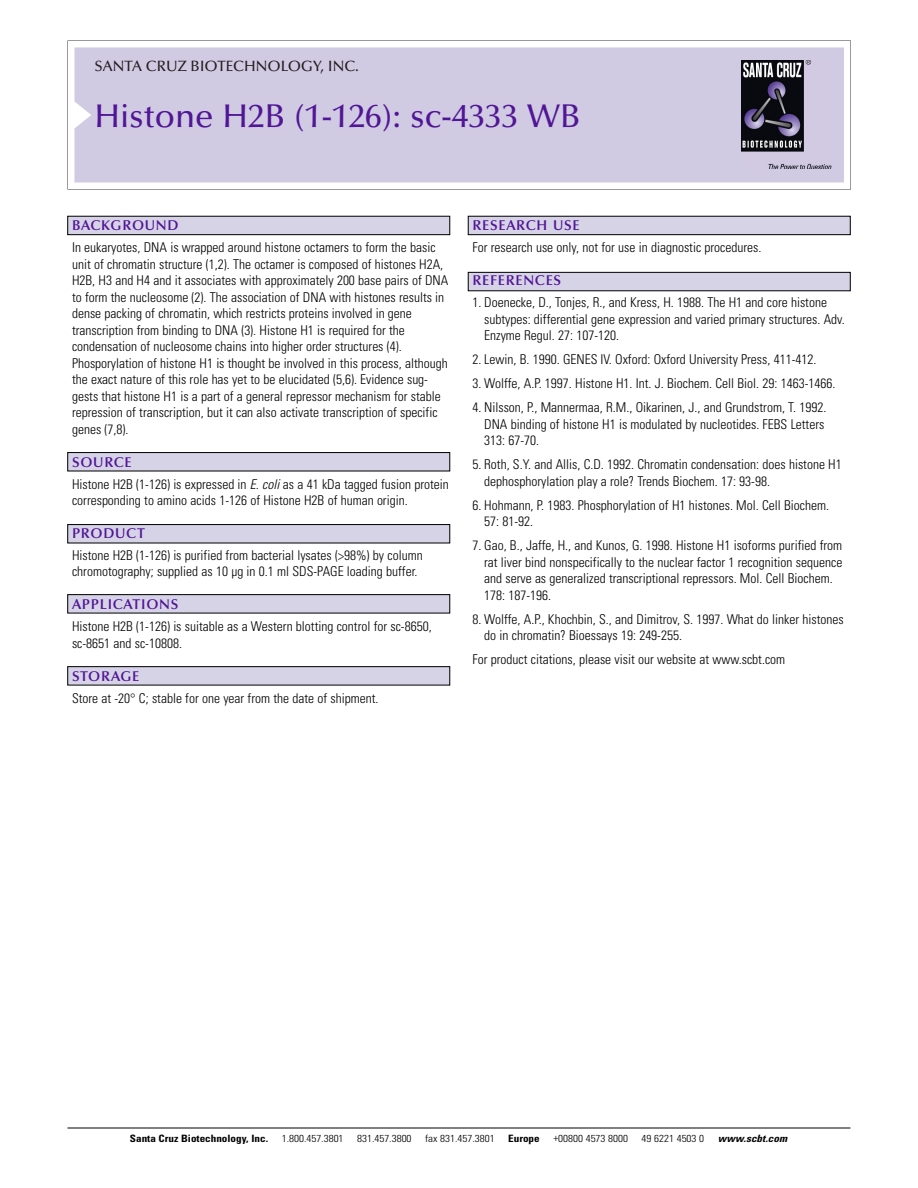
<style>
.page{position:relative;width:918px;height:1188px;background:#fff}
.page>*{position:absolute;margin:0;border:0;box-sizing:border-box;transform-origin:0 0}
.t1{font:500 33px "Optima";color:#511695}
.t2{font:500 15px "Optima";color:#231f20}
.t3{font:600 14.25px "Optima";letter-spacing:.05em;color:#511695}
.t4{font:300 condensed 13.5px/16.5px "Univers";color:#000}
.t5{font:300 condensed 10.2px "Univers";color:#000;scale:1.1 1}
.t6{font:700 condensed 10.2px "Univers";color:#000;scale:1.1 1}
.t7{font:italic 700 condensed 10.2px "Univers";letter-spacing:.005em;color:#000;scale:1.1 1}
.s1{font-style:italic}
</style>
<div class="page">
<div style="left:468px;top:216px;width:382px;height:19px;background:#d7d3e7"></div>
<div style="left:468px;top:216px;width:382px;height:19px;border:1px solid #000"></div>
<div style="left:468px;top:272px;width:382px;height:19px;background:#d7d3e7"></div>
<div style="left:468px;top:272px;width:382px;height:19px;border:1px solid #000"></div>
<svg style="left:68px;top:40px;width:783px;height:149px"></svg>
<div style="left:74px;top:47px;width:770px;height:135px;background:#d1cae3"></div>
<img style="left:741px;top:60px;width:90px;height:108px">
<hr style="left:68px;top:1128px;width:782px;height:1px;background:#000">
<div style="left:68px;top:216px;width:382px;height:19px;background:#d7d3e7"></div>
<div style="left:68px;top:216px;width:382px;height:19px;border:1px solid #000"></div>
<div style="left:68px;top:453px;width:382px;height:18px;background:#d7d3e7"></div>
<div style="left:68px;top:452px;width:382px;height:19px;border:1px solid #000"></div>
<div style="left:68px;top:525px;width:382px;height:18px;background:#d7d3e7"></div>
<div style="left:68px;top:524px;width:382px;height:19px;border:1px solid #000"></div>
<div style="left:68px;top:595px;width:382px;height:18px;background:#d7d3e7"></div>
<div style="left:68px;top:594px;width:382px;height:19px;border:1px solid #000"></div>
<div style="left:68px;top:667px;width:382px;height:18px;background:#d7d3e7"></div>
<div style="left:68px;top:666px;width:382px;height:19px;border:1px solid #000"></div>
<p class="t2" style="left:94px;top:61px;width:266px">SANTA CRUZ BIOTECHNOLOGY, INC.</p>
<h1 class="t1" style="left:94px;top:103px;width:487px">Histone H2B (1-126): sc-4333 WB</h1>
<p class="t3" style="left:72px;top:220px;width:108px">BACKGROUND</p>
<p class="t4" style="left:72px;top:240px;width:378px">In eukaryotes, DNA is wrapped around histone octamers to form the basic unit of chromatin structure (1,2). The octamer is composed of histones H2A, H2B, H3 and H4 and it associates with approximately 200 base pairs of DNA to form the nucleosome (2). The association of DNA with histones results in dense packing of chromatin, which restricts proteins involved in gene transcription from binding to DNA (3). Histone H1 is required for the condensation of nucleosome chains into higher order structures (4).<br>Phosporylation of histone H1 is thought be involved in this process, although the exact nature of this role has yet to be elucidated (5,6). Evidence sug&shy;gests that histone H1 is a part of a general repressor mechanism for stable repression of transcription, but it can also activate transcription of specific genes (7,8).</p>
<p class="t3" style="left:72px;top:456px;width:61px">SOURCE</p>
<p class="t4" style="left:72px;top:477px;width:378px">Histone H2B (1-126) is expressed in <span class="s1">E. coli</span> as a 41 kDa tagged fusion protein corresponding to amino acids 1-126 of Histone H2B of human origin.</p>
<p class="t3" style="left:72px;top:528px;width:74px">PRODUCT</p>
<p class="t4" style="left:72px;top:548px;width:352px">Histone H2B (1-126) is purified from bacterial lysates (&gt;98%) by column chromotography; supplied as 10 µg in 0.1 ml SDS-PAGE loading buffer.</p>
<p class="t3" style="left:72px;top:599px;width:108px">APPLICATIONS</p>
<p class="t4" style="left:72px;top:620px;width:361px">Histone H2B (1-126) is suitable as a Western blotting control for sc-8650, sc-8651 and sc-10808.</p>
<p class="t3" style="left:72px;top:670px;width:69px">STORAGE</p>
<p class="t4" style="left:72px;top:691px;width:308px">Store at -20° C; stable for one year from the date of shipment.</p>
<p class="t3" style="left:473px;top:220px;width:109px">RESEARCH USE</p>
<p class="t4" style="left:473px;top:240px;width:290px">For research use only, not for use in diagnostic procedures.</p>
<p class="t3" style="left:473px;top:275px;width:90px">REFERENCES</p>
<p class="t4" style="left:484px;top:295px;width:362px;text-indent:-12px">1. Doenecke, D., Tonjes, R., and Kress, H. 1988. The H1 and core histone subtypes: differential gene expression and varied primary structures. Adv.<br>Enzyme Regul. 27: 107-120.</p>
<p class="t4" style="left:473px;top:352px;width:345px">2. Lewin, B. 1990. GENES IV. Oxford: Oxford University Press, 411-412.</p>
<p class="t4" style="left:473px;top:376px;width:364px">3. Wolffe, A.P. 1997. Histone H1. Int. J. Biochem. Cell Biol. 29: 1463-1466.</p>
<p class="t4" style="left:484px;top:400px;width:344px;text-indent:-12px">4. Nilsson, P., Mannermaa, R.M., Oikarinen, J., and Grundstrom, T. 1992.<br>DNA binding of histone H1 is modulated by nucleotides. FEBS Letters<br>313: 67-70.</p>
<p class="t4" style="left:484px;top:457px;width:359px;text-indent:-12px">5. Roth, S.Y. and Allis, C.D. 1992. Chromatin condensation: does histone H1 dephosphorylation play a role? Trends Biochem. 17: 93-98.</p>
<p class="t4" style="left:484px;top:498px;width:346px;text-indent:-12px">6. Hohmann, P. 1983. Phosphorylation of H1 histones. Mol. Cell Biochem.<br>57: 81-92.</p>
<p class="t4" style="left:484px;top:538px;width:360px;text-indent:-12px">7. Gao, B., Jaffe, H., and Kunos, G. 1998. Histone H1 isoforms purified from rat liver bind nonspecifically to the nuclear factor 1 recognition sequence and serve as generalized transcriptional repressors. Mol. Cell Biochem.<br>178: 187-196.</p>
<p class="t4" style="left:484px;top:612px;width:361px;text-indent:-12px">8. Wolffe, A.P., Khochbin, S., and Dimitrov, S. 1997. What do linker histones do in chromatin? Bioessays 19: 249-255.</p>
<p class="t4" style="left:473px;top:652px;width:314px">For product citations, please visit our website at www.scbt.com</p>
<p class="t6" style="left:130px;top:1135px;width:127px">Santa Cruz Biotechnology, Inc.</p>
<p class="t5" style="left:282px;top:1135px;width:58px">1.800.457.3801</p>
<p class="t5" style="left:357px;top:1135px;width:51px">831.457.3800</p>
<p class="t5" style="left:425px;top:1135px;width:65px">fax 831.457.3801</p>
<p class="t6" style="left:508px;top:1135px;width:30px">Europe</p>
<p class="t5" style="left:553px;top:1135px;width:69px">+00800 4573 8000</p>
<p class="t5" style="left:642px;top:1135px;width:58px">49 6221 4503 0</p>
<p class="t7" style="left:718px;top:1135px;width:64px">www.scbt.com</p>
</div>
